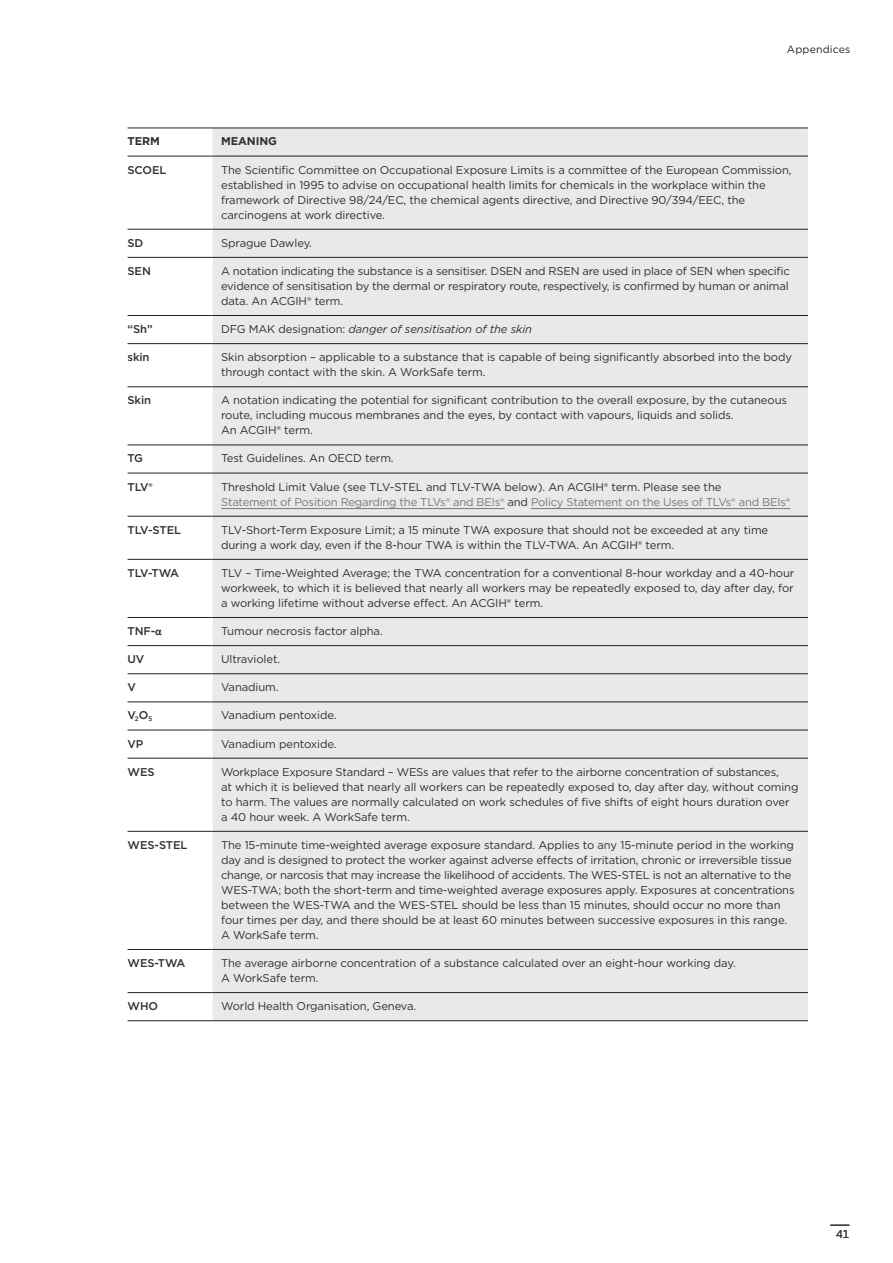
<style>
.page{position:relative;width:893px;height:1263px;background:#fff}
.page>*{position:absolute;margin:0;border:0;box-sizing:border-box;transform-origin:0 0}
.table_body{font:11.25px/15px "Gotham";letter-spacing:-.01em;color:#312f30}
.table_body-2{font:11.25px/15px "Gotham";letter-spacing:-.02em;color:#76787b}
.table_H2{font:500 11.25px "Gotham";letter-spacing:-.01em;color:#312f30}
.table_body-3{font:italic 11.25px "Gotham";letter-spacing:-.01em;color:#312f30}
.table_H1{font:700 11.25px "Gotham";letter-spacing:-.01em;color:#312f30}
.t1{font:10.5px "Gotham";letter-spacing:.02em;color:#231f20}
.s1{font-style:normal}
.s2{color:#312f30}
.s3{font-family:"Calibri";font-weight:700}
</style>
<div class="page">
<div style="left:213px;top:129px;width:595px;height:891px;background:#e8e9ea"></div>
<hr style="left:128px;top:128px;width:85px;height:1px;background:#231f20">
<hr style="left:213px;top:128px;width:595px;height:1px;background:#231f20">
<hr style="left:128px;top:156px;width:85px;height:1px;background:#231f20">
<hr style="left:213px;top:156px;width:595px;height:1px;background:#231f20">
<hr style="left:128px;top:229px;width:85px;height:1px;background:#231f20">
<hr style="left:213px;top:229px;width:595px;height:1px;background:#231f20">
<hr style="left:128px;top:257px;width:85px;height:1px;background:#231f20">
<hr style="left:213px;top:257px;width:595px;height:1px;background:#231f20">
<hr style="left:128px;top:315px;width:85px;height:1px;background:#231f20">
<hr style="left:213px;top:315px;width:595px;height:1px;background:#231f20">
<hr style="left:128px;top:343px;width:85px;height:1px;background:#231f20">
<hr style="left:213px;top:343px;width:595px;height:1px;background:#231f20">
<hr style="left:128px;top:386px;width:85px;height:1px;background:#231f20">
<hr style="left:213px;top:386px;width:595px;height:1px;background:#231f20">
<hr style="left:128px;top:445px;width:85px;height:1px;background:#231f20">
<hr style="left:213px;top:445px;width:595px;height:1px;background:#231f20">
<hr style="left:128px;top:473px;width:85px;height:1px;background:#231f20">
<hr style="left:213px;top:473px;width:595px;height:1px;background:#231f20">
<hr style="left:128px;top:516px;width:85px;height:1px;background:#231f20">
<hr style="left:213px;top:516px;width:595px;height:1px;background:#231f20">
<hr style="left:128px;top:559px;width:85px;height:1px;background:#231f20">
<hr style="left:213px;top:559px;width:595px;height:1px;background:#231f20">
<hr style="left:128px;top:617px;width:85px;height:1px;background:#231f20">
<hr style="left:213px;top:617px;width:595px;height:1px;background:#231f20">
<hr style="left:128px;top:645px;width:85px;height:1px;background:#231f20">
<hr style="left:213px;top:645px;width:595px;height:1px;background:#231f20">
<hr style="left:128px;top:673px;width:85px;height:1px;background:#231f20">
<hr style="left:213px;top:673px;width:595px;height:1px;background:#231f20">
<hr style="left:128px;top:702px;width:85px;height:1px;background:#231f20">
<hr style="left:213px;top:702px;width:595px;height:1px;background:#231f20">
<hr style="left:128px;top:730px;width:85px;height:1px;background:#231f20">
<hr style="left:213px;top:730px;width:595px;height:1px;background:#231f20">
<hr style="left:128px;top:758px;width:85px;height:1px;background:#231f20">
<hr style="left:213px;top:758px;width:595px;height:1px;background:#231f20">
<hr style="left:128px;top:831px;width:85px;height:1px;background:#231f20">
<hr style="left:213px;top:831px;width:595px;height:1px;background:#231f20">
<hr style="left:128px;top:949px;width:85px;height:1px;background:#231f20">
<hr style="left:213px;top:949px;width:595px;height:1px;background:#231f20">
<hr style="left:128px;top:992px;width:85px;height:1px;background:#231f20">
<hr style="left:213px;top:992px;width:595px;height:1px;background:#231f20">
<hr style="left:128px;top:1020px;width:85px;height:1px;background:#231f20">
<hr style="left:213px;top:1020px;width:595px;height:1px;background:#231f20">
<hr style="left:221px;top:508px;width:283px;height:1px;background:#76787b">
<hr style="left:531px;top:508px;width:259px;height:1px;background:#76787b">
<svg style="left:830px;top:1224px;width:19px;height:2px"></svg>
<p class="t1" style="left:787px;top:43px;width:65px">Appendices</p>
<p class="table_H1" style="left:128px;top:134px;width:34px">TERM</p>
<p class="table_H1" style="left:221px;top:134px;width:57px">MEANING</p>
<p class="table_H2" style="left:128px;top:162px;width:40px">SCOEL</p>
<p class="table_body" style="left:221px;top:162px;width:572px">The Scientific Committee on Occupational Exposure Limits is a committee of the European Commission, established in 1995 to advise on occupational health limits for chemicals in the workplace within the framework of Directive 98/24/EC, the chemical agents directive, and Directive 90/394/EEC, the carcinogens at work directive.</p>
<p class="table_H2" style="left:128px;top:235px;width:17px">SD</p>
<p class="table_body" style="left:221px;top:235px;width:92px">Sprague Dawley.</p>
<p class="table_H2" style="left:128px;top:263px;width:25px">SEN</p>
<p class="table_body" style="left:221px;top:263px;width:570px;text-align:justify">A notation indicating the substance is a sensitiser. DSEN and RSEN are used in place of SEN when specific evidence of sensitisation by the dermal or respiratory route, respectively, is confirmed by human or animal data. An ACGIH® term.</p>
<p class="table_H2" style="left:128px;top:322px;width:27px">“Sh”</p>
<p class="table_body-3" style="left:221px;top:322px;width:313px"><span class="s1">DFG MAK designation:</span> danger of sensitisation of the skin</p>
<p class="table_H2" style="left:128px;top:350px;width:24px">skin</p>
<p class="table_body" style="left:221px;top:349px;width:572px">Skin absorption – applicable to a substance that is capable of being significantly absorbed into the body through contact with the skin. A WorkSafe term.</p>
<p class="table_H2" style="left:128px;top:393px;width:25px">Skin</p>
<p class="table_body" style="left:221px;top:393px;width:567px">A notation indicating the potential for significant contribution to the overall exposure, by the cutaneous route, including mucous membranes and the eyes, by contact with vapours, liquids and solids.<br>An ACGIH® term.</p>
<p class="table_H2" style="left:128px;top:451px;width:17px">TG</p>
<p class="table_body" style="left:221px;top:451px;width:174px">Test Guidelines. An OECD term.</p>
<p class="table_H2" style="left:128px;top:479px;width:27px">TLV®</p>
<p class="table_body-2" style="left:221px;top:479px;width:571px"><span class="s2">Threshold Limit Value (see TLV-STEL and TLV-TWA below). An ACGIH® term. Please see the<br></span>Statement of Position Regarding the TLVs® and BEIs® <span class="s2">and</span> Policy Statement on the Uses of TLVs® and BEIs®</p>
<p class="table_H2" style="left:128px;top:522px;width:55px">TLV-STEL</p>
<p class="table_body" style="left:221px;top:522px;width:549px">TLV-Short-Term Exposure Limit; a 15 minute TWA exposure that should not be exceeded at any time during a work day, even if the 8-hour TWA is within the TLV-TWA. An ACGIH® term.</p>
<p class="table_H2" style="left:128px;top:565px;width:53px">TLV-TWA</p>
<p class="table_body" style="left:221px;top:565px;width:575px;text-align:justify">TLV – Time-Weighted Average; the TWA concentration for a conventional 8-hour workday and a 40-hour workweek, to which it is believed that nearly all workers may be repeatedly exposed to, day after day, for a working lifetime without adverse effect. An ACGIH® term.</p>
<p class="table_H2" style="left:128px;top:624px;width:36px">TNF-<span class="s3">α</span></p>
<p class="table_body" style="left:221px;top:623px;width:163px">Tumour necrosis factor alpha.</p>
<p class="table_H2" style="left:128px;top:652px;width:18px">UV</p>
<p class="table_body" style="left:221px;top:651px;width:61px">Ultraviolet.</p>
<p class="table_H2" style="left:128px;top:680px;width:10px">V</p>
<p class="table_body" style="left:221px;top:679px;width:59px">Vanadium.</p>
<p class="table_H2" style="left:128px;top:708px;width:26px">V<sub>2</sub>O<sub>5</sub></p>
<p class="table_body" style="left:221px;top:708px;width:117px">Vanadium pentoxide.</p>
<p class="table_H2" style="left:128px;top:736px;width:17px">VP</p>
<p class="table_body" style="left:221px;top:736px;width:117px">Vanadium pentoxide.</p>
<p class="table_H2" style="left:128px;top:764px;width:29px">WES</p>
<p class="table_body" style="left:221px;top:764px;width:579px">Workplace Exposure Standard – WESs are values that refer to the airborne concentration of substances,<br>at which it is believed that nearly all workers can be repeatedly exposed to, day after day, without coming to harm. The values are normally calculated on work schedules of five shifts of eight hours duration over a 40 hour week. A WorkSafe term.</p>
<p class="table_H2" style="left:128px;top:837px;width:61px">WES-STEL</p>
<p class="table_body" style="left:221px;top:837px;width:575px">The 15-minute time-weighted average exposure standard. Applies to any 15-minute period in the working day and is designed to protect the worker against adverse effects of irritation, chronic or irreversible tissue change, or narcosis that may increase the likelihood of accidents. The WES-STEL is not an alternative to the WES-TWA; both the short-term and time-weighted average exposures apply. Exposures at concentrations between the WES-TWA and the WES-STEL should be less than 15 minutes, should occur no more than four times per day, and there should be at least 60 minutes between successive exposures in this range.<br>A WorkSafe term.</p>
<p class="table_H2" style="left:128px;top:956px;width:59px">WES-TWA</p>
<p class="table_body" style="left:221px;top:955px;width:516px">The average airborne concentration of a substance calculated over an eight-hour working day.<br>A WorkSafe term.</p>
<p class="table_H2" style="left:128px;top:999px;width:32px">WHO</p>
<p class="table_body" style="left:221px;top:998px;width:197px">World Health Organisation, Geneva.</p>
<p class="table_body" style="left:836px;top:1227px;width:15px">41</p>
</div>
